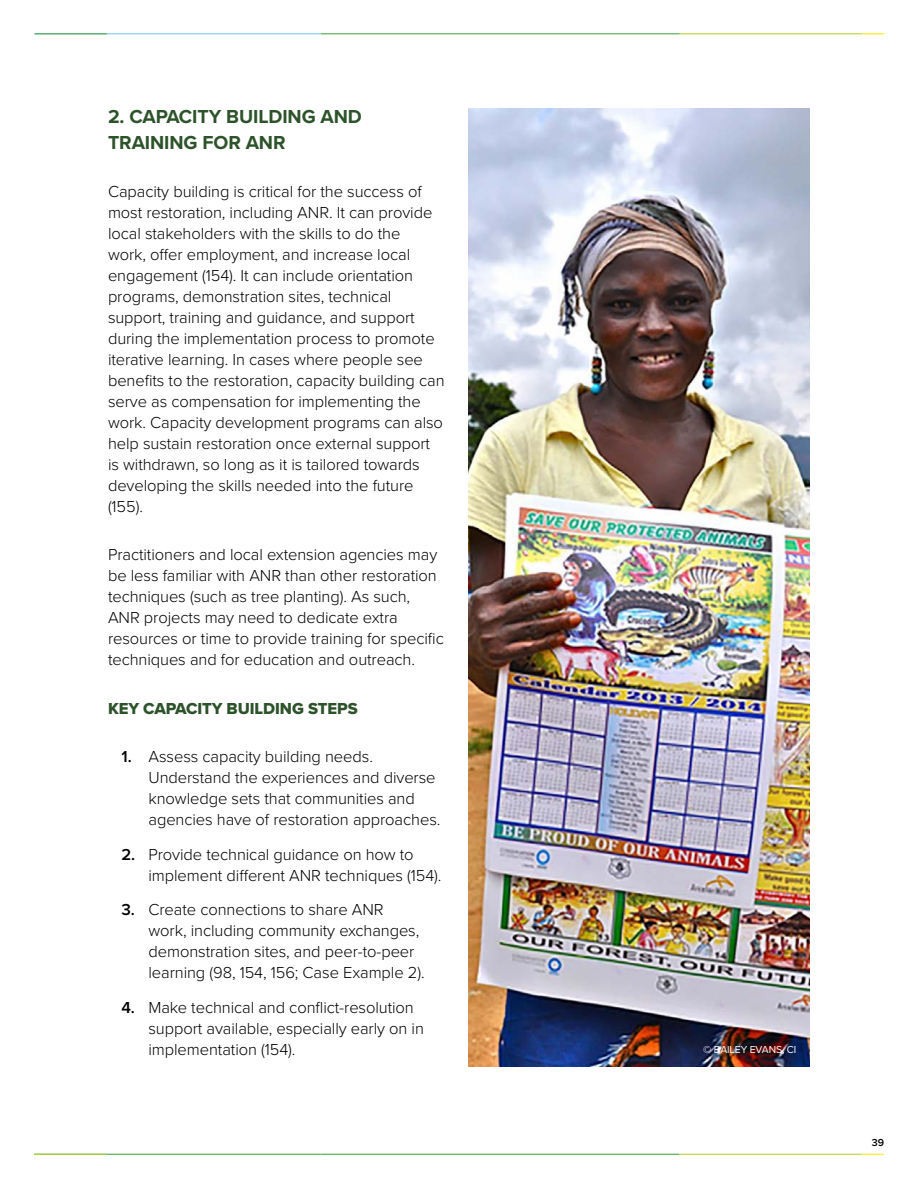
<style>
.page{position:relative;width:918px;height:1188px;background:#fff}
.page>*{position:absolute;margin:0;border:0;box-sizing:border-box;transform-origin:0 0}
.t1{font:700 19.5px/25.5px "Proxima Nova";letter-spacing:-.005em;color:#2d532a}
.Body{font:300 16.5px/21px "Proxima Nova";letter-spacing:-.005em;color:#000}
.t2{font:16.5px "Proxima Nova Extrabld";letter-spacing:-.005em;color:#2d532a}
.Callout{font:10.5px "Proxima Nova";letter-spacing:-.01em;color:#fff}
.t3{font:600 10.5px "Proxima Nova";color:#000}
.s1{font-weight:600}
</style>
<div class="page">
<svg style="left:862px;top:33px;width:22px;height:1px"></svg>
<hr style="left:680px;top:33px;width:182px;height:1px;background:#b7d438">
<hr style="left:35px;top:33px;width:286px;height:1px;background:#7cc9ed">
<hr style="left:321px;top:33px;width:359px;height:1px;background:#4caa51">
<hr style="left:35px;top:33px;width:72px;height:1px;background:#4caa51">
<img style="left:468px;top:108px;width:342px;height:958px">
<svg style="left:862px;top:1154px;width:22px;height:1px"></svg>
<hr style="left:679px;top:1154px;width:183px;height:1px;background:#b7d438">
<hr style="left:34px;top:1154px;width:286px;height:1px;background:#4caa51">
<hr style="left:320px;top:1154px;width:359px;height:1px;background:#4caa51">
<hr style="left:34px;top:1154px;width:72px;height:1px;background:#b7d438">
<p class="t1" style="left:108px;top:104px;width:255px">2. CAPACITY BUILDING AND<br>TRAINING FOR ANR</p>
<p class="Body" style="left:108px;top:180px;width:338px">Capacity building is critical for the success of most restoration, including ANR. It can provide local stakeholders with the skills to do the<br>work, offer employment, and increase local engagement (154). It can include orientation programs, demonstration sites, technical support, training and guidance, and support during the implementation process to promote iterative learning. In cases where people see benefits to the restoration, capacity building can serve as compensation for implementing the work. Capacity development programs can also help sustain restoration once external support is withdrawn, so long as it is tailored towards developing the skills needed into the future (155).</p>
<p class="Body" style="left:108px;top:543px;width:337px">Practitioners and local extension agencies may be less familiar with ANR than other restoration techniques (such as tree planting). As such, ANR projects may need to dedicate extra resources or time to provide training for specific techniques and for education and outreach.</p>
<p class="t2" style="left:108px;top:697px;width:251px">KEY CAPACITY BUILDING STEPS</p>
<p class="Body" style="left:148px;top:746px;width:293px;text-indent:-27px"><span class="s1">1.</span> Assess capacity building needs.<br>Understand the experiences and diverse knowledge sets that communities and agencies have of restoration approaches.</p>
<p class="Body" style="left:148px;top:843px;width:294px;text-indent:-27px"><span class="s1">2.</span> Provide technical guidance on how to implement different ANR techniques (154).</p>
<p class="Body" style="left:148px;top:899px;width:278px;text-indent:-27px"><span class="s1">3.</span> Create connections to share ANR work, including community exchanges, demonstration sites, and peer-to-peer learning (98, 154, 156; Case Example 2).</p>
<p class="Body" style="left:148px;top:996px;width:277px;text-indent:-27px"><span class="s1">4.</span> Make technical and conflict-resolution support available, especially early on in implementation (154).</p>
<p class="Callout" style="left:703px;top:1042px;width:95px">© BAILEY EVANS, CI</p>
<p class="t3" style="left:872px;top:1134px;width:14px">39</p>
</div>
